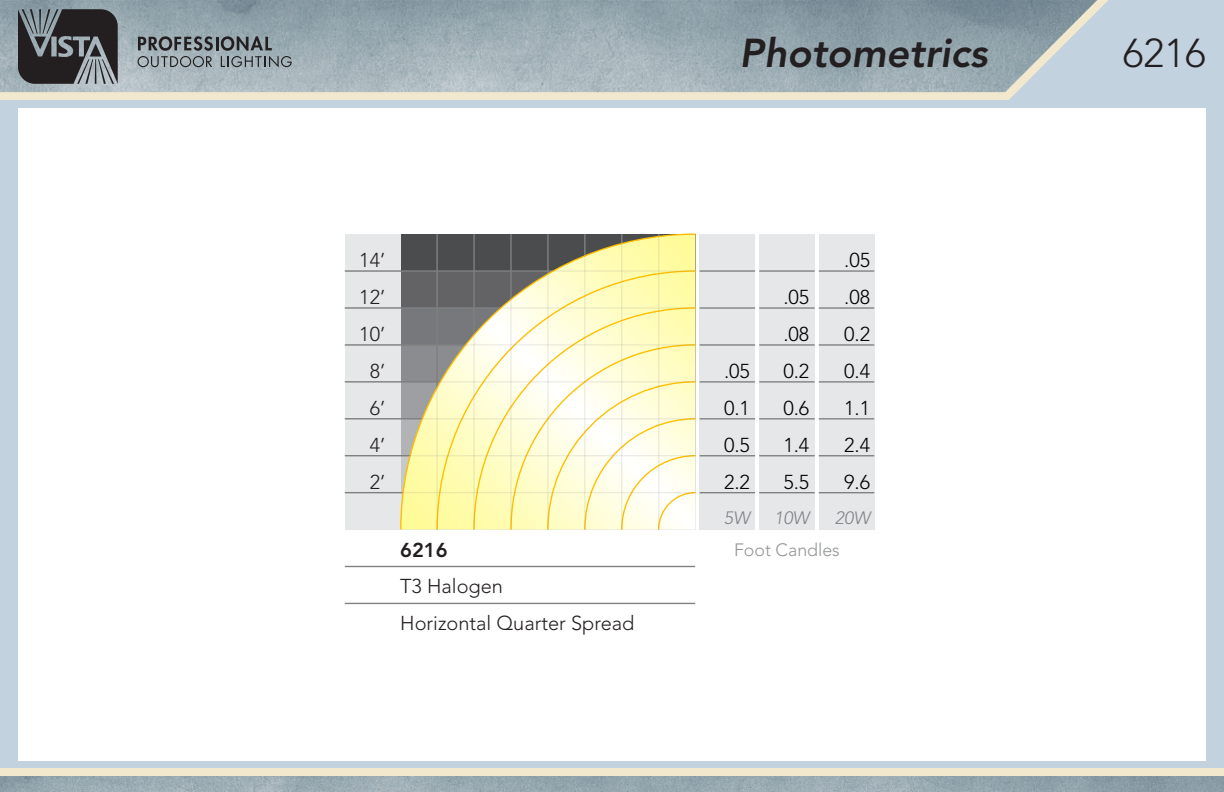
<style>
.page{position:relative;width:1224px;height:792px;background:#c3d2df}
.page>*{position:absolute;margin:0;border:0;box-sizing:border-box;transform-origin:0 0}
.t1{font:italic 800 40px "Avenir";color:#231f20}
.t2{font:300 40px "Avenir";color:#231f20}
.t3{font:300 20px/37px "Avenir";color:#231f20}
.t4{font:300 20px "Avenir";color:#000}
.t5{font:300 17.8px "Avenir";color:#939598}
.t6{font:italic 300 17.8px "Avenir";color:#808285}
.s1{font-weight:800}
</style>
<div class="page">
<div style="left:18px;top:108px;width:1188px;height:652px;background:#fff"></div>
<div style="left:0;top:768px;width:1224px;height:22px;background:#f2e8ce"></div>
<img style="left:0;top:776px;width:1224px;height:16px">
<svg style="left:0;top:0;width:1108px;height:100px;fill:#f2e8ce"></svg>
<img style="left:0;top:0;width:1097px;height:92px">
<svg style="left:18px;top:9px;width:100px;height:75px;background:#4b4d50"></svg>
<svg style="left:138px;top:36px;width:154px;height:32px;background:#808a8f"></svg>
<div style="left:345px;top:234px;width:55px;height:296px;background:#e6e7e9"></div>
<div style="left:700px;top:234px;width:55px;height:296px;background:#e6e7e9"></div>
<hr style="left:700px;top:492px;width:55px;height:1px;background:#808080">
<hr style="left:700px;top:455px;width:55px;height:1px;background:#808080">
<hr style="left:700px;top:418px;width:55px;height:2px;background:#808080">
<hr style="left:700px;top:381px;width:55px;height:2px;background:#808080">
<hr style="left:700px;top:344px;width:55px;height:2px;background:#808080">
<hr style="left:700px;top:307px;width:55px;height:2px;background:#808080">
<div style="left:759px;top:234px;width:56px;height:296px;background:#e6e7e9"></div>
<hr style="left:759px;top:492px;width:56px;height:1px;background:#808080">
<hr style="left:759px;top:455px;width:56px;height:1px;background:#808080">
<hr style="left:759px;top:418px;width:56px;height:2px;background:#808080">
<hr style="left:759px;top:381px;width:56px;height:2px;background:#808080">
<hr style="left:759px;top:344px;width:56px;height:2px;background:#808080">
<hr style="left:759px;top:307px;width:56px;height:2px;background:#808080">
<div style="left:819px;top:234px;width:55px;height:296px;background:#e6e7e9"></div>
<hr style="left:819px;top:492px;width:55px;height:1px;background:#808080">
<hr style="left:819px;top:455px;width:55px;height:1px;background:#808080">
<hr style="left:819px;top:418px;width:55px;height:2px;background:#808080">
<hr style="left:819px;top:381px;width:55px;height:2px;background:#808080">
<hr style="left:819px;top:344px;width:55px;height:2px;background:#808080">
<hr style="left:819px;top:307px;width:55px;height:2px;background:#808080">
<hr style="left:700px;top:270px;width:55px;height:2px;background:#808080">
<hr style="left:759px;top:270px;width:56px;height:2px;background:#808080">
<hr style="left:819px;top:270px;width:55px;height:2px;background:#808080">
<hr style="left:345px;top:603px;width:350px;height:1px;background:#808080">
<hr style="left:345px;top:566px;width:350px;height:1px;background:#808080">
<svg style="left:399px;top:233px;width:297px;height:297px;background:#9f9d80"></svg>
<svg style="left:438px;top:270px;width:258px;height:260px;background:#d5d2a2"></svg>
<svg style="left:475px;top:307px;width:221px;height:223px;background:#fcf8c8"></svg>
<svg style="left:512px;top:344px;width:184px;height:186px"></svg>
<hr style="left:345px;top:492px;width:350px;height:1px;background:#808080">
<hr style="left:345px;top:455px;width:350px;height:1px;background:#808080">
<hr style="left:345px;top:418px;width:350px;height:1px;background:#808080">
<hr style="left:345px;top:381px;width:350px;height:2px;background:#808080">
<hr style="left:345px;top:344px;width:350px;height:2px;background:#808080">
<hr style="left:345px;top:307px;width:350px;height:2px;background:#808080">
<hr style="left:345px;top:270px;width:350px;height:2px;background:#808080">
<hr style="left:658px;top:234px;width:1px;height:296px;background:#808080">
<hr style="left:621px;top:234px;width:1px;height:296px;background:#808080">
<hr style="left:584px;top:234px;width:2px;height:296px;background:#808080">
<hr style="left:547px;top:234px;width:2px;height:296px;background:#808080">
<hr style="left:510px;top:234px;width:2px;height:296px;background:#808080">
<hr style="left:473px;top:234px;width:2px;height:296px;background:#808080">
<hr style="left:436px;top:234px;width:2px;height:296px;background:#808080">
<p class="t1" style="left:740px;top:29px;width:250px">Photometrics</p>
<p class="t2" style="left:1123px;top:29px;width:85px">6216</p>
<p class="t3" style="left:359px;top:242px;width:28px">14’</p>
<p class="t4" style="left:844px;top:248px;width:28px">.05</p>
<p class="t3" style="left:359px;top:279px;width:28px;text-align:center">12’<br>10’<br>8’<br>6’</p>
<p class="t4" style="left:783px;top:285px;width:28px">.05</p>
<p class="t4" style="left:844px;top:285px;width:28px">.08</p>
<p class="t4" style="left:783px;top:322px;width:28px">.08</p>
<p class="t4" style="left:844px;top:322px;width:28px">0.2</p>
<p class="t4" style="left:724px;top:359px;width:28px">.05</p>
<p class="t4" style="left:783px;top:359px;width:28px">0.2</p>
<p class="t4" style="left:844px;top:359px;width:28px">0.4</p>
<p class="t4" style="left:724px;top:396px;width:28px">0.1</p>
<p class="t4" style="left:783px;top:396px;width:28px">0.6</p>
<p class="t4" style="left:844px;top:396px;width:28px">1.1</p>
<p class="t3" style="left:370px;top:426px;width:17px">4’</p>
<p class="t3" style="left:370px;top:463px;width:17px">2’</p>
<p class="t3" style="left:400px;top:531px;width:236px"><span class="s1">6216<br></span>T3 Halogen<br>Horizontal Quarter Spread</p>
<p class="t4" style="left:724px;top:433px;width:28px">0.5</p>
<p class="t4" style="left:783px;top:433px;width:28px">1.4</p>
<p class="t4" style="left:844px;top:433px;width:28px">2.4</p>
<p class="t4" style="left:724px;top:470px;width:28px">2.2</p>
<p class="t4" style="left:783px;top:470px;width:28px">5.5</p>
<p class="t4" style="left:844px;top:470px;width:28px">9.6</p>
<p class="t6" style="left:724px;top:507px;width:28px">5W</p>
<p class="t6" style="left:774px;top:507px;width:37px">10W</p>
<p class="t6" style="left:835px;top:507px;width:37px">20W</p>
<p class="t5" style="left:734px;top:540px;width:107px">Foot Candles</p>
</div>
